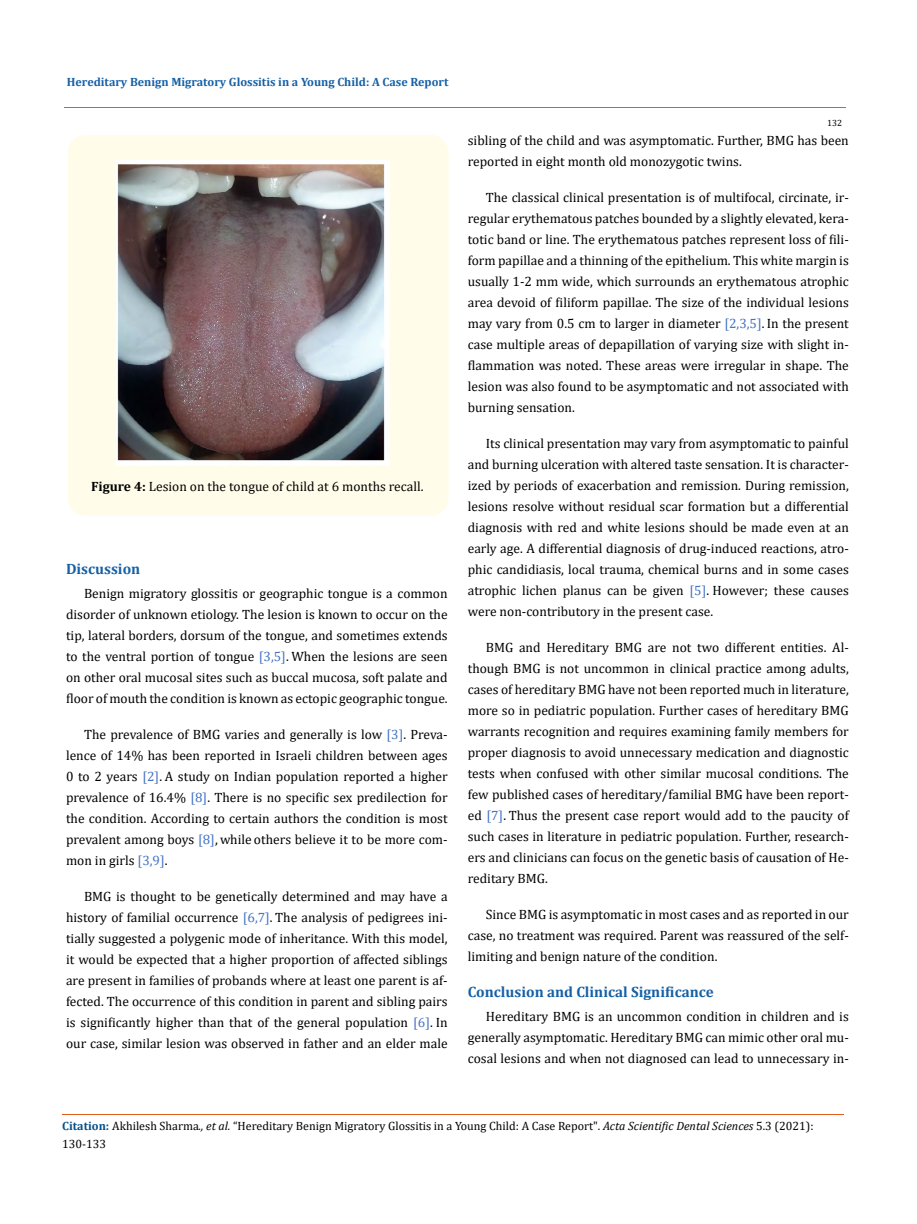
<style>
.page{position:relative;width:917px;height:1224px;background:#fff}
.page>*{position:absolute;margin:0;border:0;box-sizing:border-box;transform-origin:0 0}
.t1{font:700 15px "Cambria";color:#1560a6}
.t2{font:13.5px/21px "Cambria";color:#000;text-align:justify}
.t3{font:12px/18px "Cambria";color:#000}
.t4{font:700 12px "Cambria";color:#1560a6}
.t5{font:9px "Cambria";color:#000}
.s1{font-weight:700}
.s2{color:#4472c4}
.s3{font-weight:700;color:#035089}
.s4{font-style:italic}
</style>
<div class="page">
<hr style="left:64px;top:108px;width:781px;height:1px;background:#e05d1a">
<hr style="left:62px;top:1114px;width:782px;height:1px;background:#e05d1a">
<div style="left:68px;top:135px;width:380px;height:381px;background:#fffde9;border-radius:18px"></div>
<img style="left:116px;top:161px;width:274px;height:304px">
<p class="t4" style="left:67px;top:73px;width:383px">Hereditary Benign Migratory Glossitis in a Young Child: A Case Report</p>
<p class="t2" style="left:91px;top:476px;width:334px"><span class="s1">Figure 4:</span> Lesion on the tongue of child at 6 months recall.</p>
<p class="t1" style="left:66px;top:558px;width:76px">Discussion</p>
<p class="t2" style="left:66px;top:583px;width:383px;text-indent:18px">Benign migratory glossitis or geographic tongue is a common disorder of unknown etiology. The lesion is known to occur on the tip, lateral borders, dorsum of the tongue, and sometimes extends to the ventral portion of tongue <span class="s2">[3,5]</span>. When the lesions are seen on other oral mucosal sites such as buccal mucosa, soft palate and floor of mouth the condition is known as ectopic geographic tongue.</p>
<p class="t2" style="left:66px;top:724px;width:383px;text-indent:18px">The prevalence of BMG varies and generally is low <span class="s2">[3]</span>. Preva&shy;lence of 14% has been reported in Israeli children between ages 0 to 2 years <span class="s2">[2]</span>. A study on Indian population reported a higher prevalence of 16.4% <span class="s2">[8]</span>. There is no specific sex predilection for the condition. According to certain authors the condition is most prevalent among boys <span class="s2">[8]</span>, while others believe it to be more com&shy;mon in girls <span class="s2">[3,9]</span>.</p>
<p class="t2" style="left:66px;top:886px;width:383px;text-indent:18px">BMG is thought to be genetically determined and may have a history of familial occurrence <span class="s2">[6,7]</span>. The analysis of pedigrees ini&shy;tially suggested a polygenic mode of inheritance. With this model, it would be expected that a higher proportion of affected siblings are present in families of probands where at least one parent is af&shy;fected. The occurrence of this condition in parent and sibling pairs is significantly higher than that of the general population <span class="s2">[6]</span>. In our case, similar lesion was observed in father and an elder male</p>
<p class="t5" style="left:827px;top:118px;width:16px">132</p>
<p class="t2" style="left:468px;top:130px;width:382px">sibling of the child and was asymptomatic. Further, BMG has been reported in eight month old monozygotic twins.</p>
<p class="t2" style="left:468px;top:187px;width:382px;text-indent:18px">The classical clinical presentation is of multifocal, circinate, ir&shy;regular erythematous patches bounded by a slightly elevated, kera&shy;totic band or line. The erythematous patches represent loss of fili&shy;form papillae and a thinning of the epithelium. This white margin is usually 1-2 mm wide, which surrounds an erythematous atrophic area devoid of filiform papillae. The size of the individual lesions may vary from 0.5 cm to larger in diameter <span class="s2">[2,3,5]</span>. In the present case multiple areas of depapillation of varying size with slight in&shy;flammation was noted. These areas were irregular in shape. The lesion was also found to be asymptomatic and not associated with burning sensation.</p>
<p class="t2" style="left:468px;top:433px;width:382px;text-indent:18px">Its clinical presentation may vary from asymptomatic to painful and burning ulceration with altered taste sensation. It is character&shy;ized by periods of exacerbation and remission. During remission, lesions resolve without residual scar formation but a differential diagnosis with red and white lesions should be made even at an early age. A differential diagnosis of drug‑induced reactions, atro&shy;phic candidiasis, local trauma, chemical burns and in some cases atrophic lichen planus can be given <span class="s2">[5]</span>. However; these causes were non-contributory in the present case.</p>
<p class="t2" style="left:468px;top:637px;width:382px;text-indent:18px">BMG and Hereditary BMG are not two different entities. Al&shy;though BMG is not uncommon in clinical practice among adults, cases of hereditary BMG have not been reported much in literature, more so in pediatric population. Further cases of hereditary BMG warrants recognition and requires examining family members for proper diagnosis to avoid unnecessary medication and diagnostic tests when confused with other similar mucosal conditions. The few published cases of hereditary/familial BMG have been report&shy;ed <span class="s2">[7]</span>. Thus the present case report would add to the paucity of such cases in literature in pediatric population. Further, research&shy;ers and clinicians can focus on the genetic basis of causation of He&shy;reditary BMG.</p>
<p class="t2" style="left:468px;top:904px;width:382px;text-indent:18px">Since BMG is asymptomatic in most cases and as reported in our case, no treatment was required. Parent was reassured of the self&shy;limiting and benign nature of the condition.</p>
<p class="t1" style="left:468px;top:982px;width:247px">Conclusion and Clinical Significance</p>
<p class="t2" style="left:468px;top:1006px;width:382px;text-indent:18px">Hereditary BMG is an uncommon condition in children and is generally asymptomatic. Hereditary BMG can mimic other oral mu&shy;cosal lesions and when not diagnosed can lead to unnecessary in-</p>
<p class="t3" style="left:62px;top:1116px;width:752px"><span class="s3">Citation:</span> Akhilesh Sharma<span class="s4">., et al.</span> “Hereditary Benign Migratory Glossitis in a Young Child: A Case Report". <span class="s4">Acta Scientific Dental Sciences</span> 5.3 (2021):<br>130-133</p>
</div>
